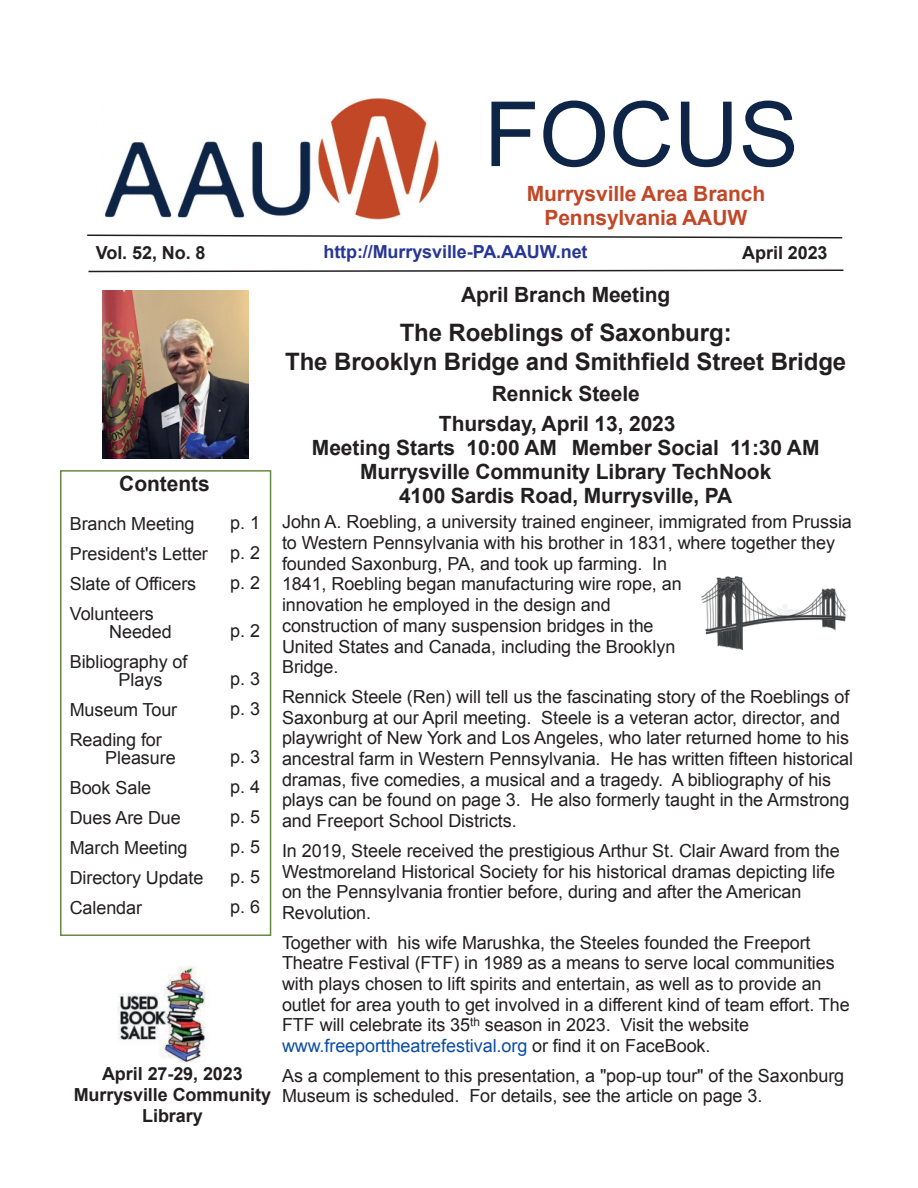
<style>
.page{position:relative;width:918px;height:1188px;background:#fff}
.page>*{position:absolute;margin:0;border:0;box-sizing:border-box;transform-origin:0 0}
.t1{font:90px "Arial";color:#0e2548}
.t2{font:700 24px/28.5px "Arial";letter-spacing:-.005em;color:#231f20;text-align:center}
.t3{font:700 21px/24px "Arial";letter-spacing:-.005em;color:#231f20}
.t4{font:700 21px/24px "Arial";letter-spacing:-.005em;color:#c24727;text-align:center}
.t5{font:18px/20.7px "Arial";letter-spacing:-.005em;color:#231f20}
.t6{font:700 18px/20.7px "Arial";letter-spacing:-.005em;color:#231f20;text-align:center}
.t7{font:700 18px "Arial";letter-spacing:-.005em;color:#283795}
.s1{color:#0d4da1}
</style>
<div class="page">
<svg style="left:87px;top:234px;width:756px;height:5px"></svg>
<svg style="left:88px;top:269px;width:756px;height:4px"></svg>
<img style="left:104px;top:98px;width:336px;height:122px">
<div style="left:60px;top:470px;width:211px;height:466px;border:2px solid #688946"></div>
<img style="left:102px;top:290px;width:147px;height:169px">
<img style="left:701px;top:576px;width:145px;height:74px">
<img style="left:118px;top:966px;width:88px;height:97px">
<h1 class="t1" style="left:484px;top:85px;width:316px">FOCUS</h1>
<p class="t4" style="left:527px;top:182px;width:240px">Murrysville Area Branch<br>Pennsylvania AAUW</p>
<p class="t6" style="left:96px;top:243px;width:111px">Vol. 52, No. 8</p>
<p class="t7" style="left:323px;top:241px;width:266px">http://Murrysville-PA.AAUW.net</p>
<p class="t6" style="left:742px;top:243px;width:87px">April 2023</p>
<p class="t3" style="left:119px;top:472px;width:92px">Contents</p>
<p class="t5" style="left:70px;top:509px;width:140px;line-height:30px">Branch Meeting<br>President's Letter<br>Slate of Officers<br>Volunteers</p>
<p class="t5" style="left:70px;top:617px;width:119px;line-height:30px;text-indent:39px">Needed<br>Bibliography of</p>
<p class="t5" style="left:70px;top:665px;width:109px;line-height:30px;text-indent:49px">Plays<br>Museum Tour<br>Reading for</p>
<p class="t5" style="left:70px;top:743px;width:135px;line-height:30px;text-indent:36px">Pleasure<br>Book Sale<br>Dues Are Due<br>March Meeting<br>Directory Update<br>Calendar</p>
<p class="t5" style="left:230px;top:507px;width:31px;line-height:30px;text-align:justify">p. 1 p. 2 p. 2</p>
<p class="t5" style="left:230px;top:620px;width:31px">p. 2</p>
<p class="t5" style="left:230px;top:663px;width:31px;line-height:30px">p. 3 p. 3</p>
<p class="t5" style="left:230px;top:741px;width:31px;line-height:30px;text-align:justify">p. 3 p. 4 p. 5 p. 5 p. 5 p. 6</p>
<p class="t6" style="left:74px;top:1064px;width:199px">April 27-29, 2023<br>Murrysville Community<br>Library</p>
<p class="t3" style="left:461px;top:283px;width:211px">April Branch Meeting</p>
<h2 class="t2" style="left:285px;top:319px;width:563px">The Roeblings of Saxonburg:<br>The Brooklyn Bridge and Smithfield Street Bridge</h2>
<p class="t3" style="left:439px;top:379px;width:238px;line-height:30px;text-indent:53px">Rennick Steele<br>Thursday, April 13, 2023</p>
<p class="t3" style="left:312px;top:436px;width:509px;text-align:center">Meeting Starts 10:00 AM Member Social 11:30 AM<br>Murrysville Community Library TechNook<br>4100 Sardis Road, Murrysville, PA</p>
<p class="t5" style="left:282px;top:512px;width:571px">John A. Roebling, a university trained engineer, immigrated from Prussia to Western Pennsylvania with his brother in 1831, where together they founded Saxonburg, PA, and took up farming. In<br>1841, Roebling began manufacturing wire rope, an<br>innovation he employed in the design and<br>construction of many suspension bridges in the<br>United States and Canada, including the Brooklyn<br>Bridge.</p>
<p class="t5" style="left:282px;top:686px;width:572px">Rennick Steele (Ren) will tell us the fascinating story of the Roeblings of Saxonburg at our April meeting. Steele is a veteran actor, director, and playwright of New York and Los Angeles, who later returned home to his ancestral farm in Western Pennsylvania. He has written fifteen historical dramas, five comedies, a musical and a tragedy. A bibliography of his plays can be found on page 3. He also formerly taught in the Armstrong and Freeport School Districts.</p>
<p class="t5" style="left:282px;top:840px;width:559px">In 2019, Steele received the prestigious Arthur St. Clair Award from the Westmoreland Historical Society for his historical dramas depicting life on the Pennsylvania frontier before, during and after the American Revolution.</p>
<p class="t5" style="left:282px;top:932px;width:569px">Together with his wife Marushka, the Steeles founded the Freeport Theatre Festival (FTF) in 1989 as a means to serve local communities with plays chosen to lift spirits and entertain, as well as to provide an outlet for area youth to get involved in a different kind of team effort. The FTF will celebrate its 35<sup>th</sup> season in 2023. Visit the website <span class="s1">www.freeporttheatrefestival.org</span> or find it on FaceBook.</p>
<p class="t5" style="left:282px;top:1065px;width:564px">As a complement to this presentation, a "pop-up tour" of the Saxonburg<br>Museum is scheduled. For details, see the article on page 3.</p>
</div>
